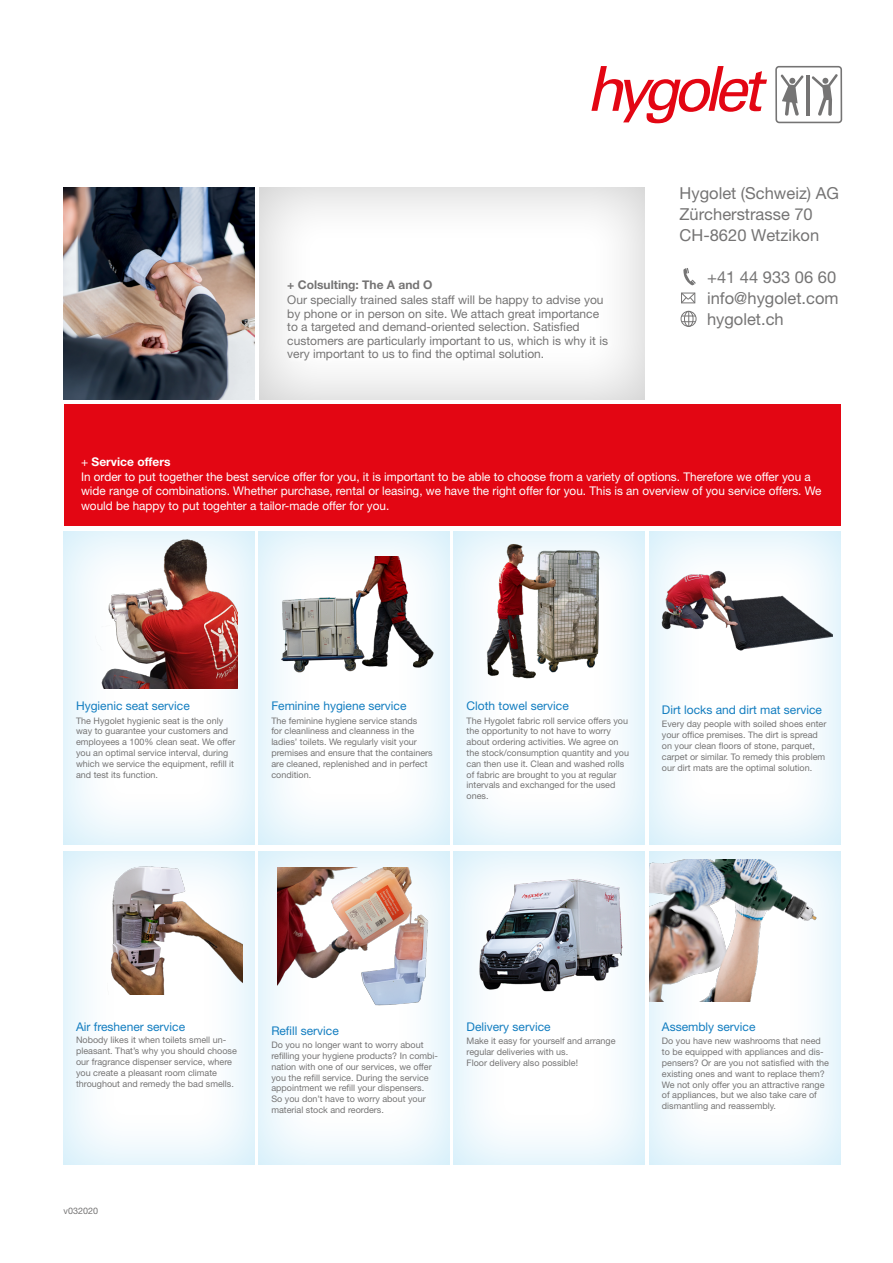
<style>
.page{position:relative;width:893px;height:1263px;background:#fff}
.page>*{position:absolute;margin:0;border:0;box-sizing:border-box;transform-origin:0 0}
.t1{font:16.5px/21px "Helvetica Neue LT Pro";color:#757474}
.t2{font:12px/14.4px "Helvetica Neue LT Std";color:#fff}
.t3{font:12px/13.5px "Helvetica Neue LT Std";color:#757474}
.t4{font:12px "Helvetica Neue LT Std";color:#127dc0}
.t5{font:700 12px "Helvetica Neue LT Std";color:#757474}
.t6{font:9px/10.8px "Helvetica Neue LT Std";color:#757474}
.s1{font-weight:700}
</style>
<div class="page">
<svg style="left:592px;top:66px;width:175px;height:57px"></svg>
<svg style="left:775px;top:66px;width:67px;height:57px"></svg>
<svg style="left:683px;top:268px;width:13px;height:17px"></svg>
<div style="left:681px;top:311px;width:15px;height:16px;border:1px solid #757474;border-radius:50%"></div>
<div style="left:684px;top:311px;width:9px;height:16px;border:1px solid #757474;border-radius:50%"></div>
<svg style="left:681px;top:311px;width:15px;height:15px"></svg>
<svg style="left:681px;top:293px;width:15px;height:11px"></svg>
<div style="left:245px;top:520px;width:219px;height:325px;background:#009fe3;opacity:.2"></div>
<div style="left:51px;top:840px;width:217px;height:326px;background:#009fe3;opacity:.2"></div>
<div style="left:245px;top:840px;width:219px;height:326px;background:#009fe3;opacity:.2"></div>
<div style="left:441px;top:840px;width:218px;height:326px;background:#009fe3;opacity:.2"></div>
<div style="left:636px;top:840px;width:217px;height:326px;background:#009fe3;opacity:.2"></div>
<img style="left:268px;top:556px;width:173px;height:151px">
<img style="left:51px;top:851px;width:191px;height:143px">
<img style="left:278px;top:867px;width:191px;height:140px">
<img style="left:435px;top:836px;width:229px;height:170px">
<img style="left:649px;top:859px;width:191px;height:142px">
<div style="left:64px;top:405px;width:776px;height:121px;background:#e30613"></div>
<div style="left:247px;top:176px;width:412px;height:224px;background:#000;opacity:.2"></div>
<div style="left:441px;top:520px;width:218px;height:325px;background:#009fe3;opacity:.2"></div>
<div style="left:636px;top:520px;width:217px;height:325px;background:#009fe3;opacity:.2"></div>
<img style="left:450px;top:527px;width:223px;height:165px">
<img style="left:657px;top:531px;width:176px;height:157px">
<div style="left:51px;top:520px;width:217px;height:325px;background:#009fe3;opacity:.2"></div>
<img style="left:80px;top:531px;width:157px;height:157px">
<div style="left:284px;top:278px;width:330px;height:88px;background:#fff"></div>
<img style="left:64px;top:187px;width:191px;height:213px">
<h2 class="t5" style="left:287px;top:278px;width:147px">+ Colsulting: The A and O</h2>
<p class="t3" style="left:287px;top:293px;width:322px">Our specially trained sales staff will be happy to advise you by phone or in person on site. We attach great importance to a targeted and demand-oriented selection. Satisfied customers are particularly important to us, which is why it is very important to us to find the optimal solution.</p>
<h1 class="t1" style="left:680px;top:182px;width:161px">Hygolet (Schweiz) AG<br>Zürcherstrasse 70<br>CH-8620 Wetzikon</h1>
<h1 class="t1" style="left:707px;top:266px;width:133px">+41 44 933 06 60 info@hygolet.com hygolet.ch</h1>
<p class="t2" style="left:81px;top:455px;width:742px">+ <span class="s1">Service offers<br></span>In order to put together the best service offer for you, it is important to be able to choose from a variety of options. Therefore we offer you a wide range of combinations. Whether purchase, rental or leasing, we have the right offer for you. This is an overview of you service offers. We would be happy to put togehter a tailor-made offer for you.</p>
<h2 class="t4" style="left:76px;top:699px;width:115px">Hygienic seat service</h2>
<p class="t6" style="left:76px;top:715px;width:161px">The Hygolet hygienic seat is the only way to guarantee your customers and employees a 100% clean seat. We offer you an optimal service interval, during which we service the equipment, refill it and test its function.</p>
<h2 class="t4" style="left:271px;top:699px;width:137px">Feminine hygiene service</h2>
<p class="t6" style="left:271px;top:715px;width:163px">The feminine hygiene service stands<br>for cleanliness and cleanness in the ladies’ toilets. We regularly visit your premises and ensure that the containers are cleaned, replenished and in perfect condition.</p>
<h2 class="t4" style="left:467px;top:699px;width:104px">Cloth towel service</h2>
<p class="t6" style="left:467px;top:715px;width:164px">The Hygolet fabric roll service offers you the opportunity to not have to worry about ordering activities. We agree on the stock/consumption quantity and you can then use it. Clean and washed rolls of fabric are brought to you at regular intervals and exchanged for the used ones.</p>
<h2 class="t4" style="left:662px;top:703px;width:162px">Dirt locks and dirt mat service</h2>
<p class="t6" style="left:662px;top:719px;width:166px">Every day people with soiled shoes enter your office premises. The dirt is spread on your clean floors of stone, parquet, carpet or similar. To remedy this problem our dirt mats are the optimal solution.</p>
<h2 class="t4" style="left:76px;top:1019px;width:111px">Air freshener service</h2>
<p class="t6" style="left:76px;top:1035px;width:162px">Nobody likes it when toilets smell un&shy;pleasant. That’s why you should choose our fragrance dispenser service, where you create a pleasant room climate throughout and remedy the bad smells.</p>
<h2 class="t4" style="left:271px;top:1023px;width:69px">Refill service</h2>
<p class="t6" style="left:271px;top:1039px;width:168px">Do you no longer want to worry about refilling your hygiene products? In combi&shy;nation with one of our services, we offer you the refill service. During the service appointment we refill your dispensers.<br>So you don’t have to worry about your material stock and reorders.</p>
<h2 class="t4" style="left:467px;top:1019px;width:85px">Delivery service</h2>
<p class="t6" style="left:467px;top:1035px;width:151px">Make it easy for yourself and arrange regular deliveries with us.<br>Floor delivery also possible!</p>
<p class="t6" style="left:64px;top:1205px;width:36px">v032020</p>
<h2 class="t4" style="left:662px;top:1019px;width:95px">Assembly service</h2>
<p class="t6" style="left:662px;top:1035px;width:169px">Do you have new washrooms that need to be equipped with appliances and dis&shy;pensers? Or are you not satisfied with the existing ones and want to replace them?<br>We not only offer you an attractive range of appliances, but we also take care of dismantling and reassembly.</p>
</div>
